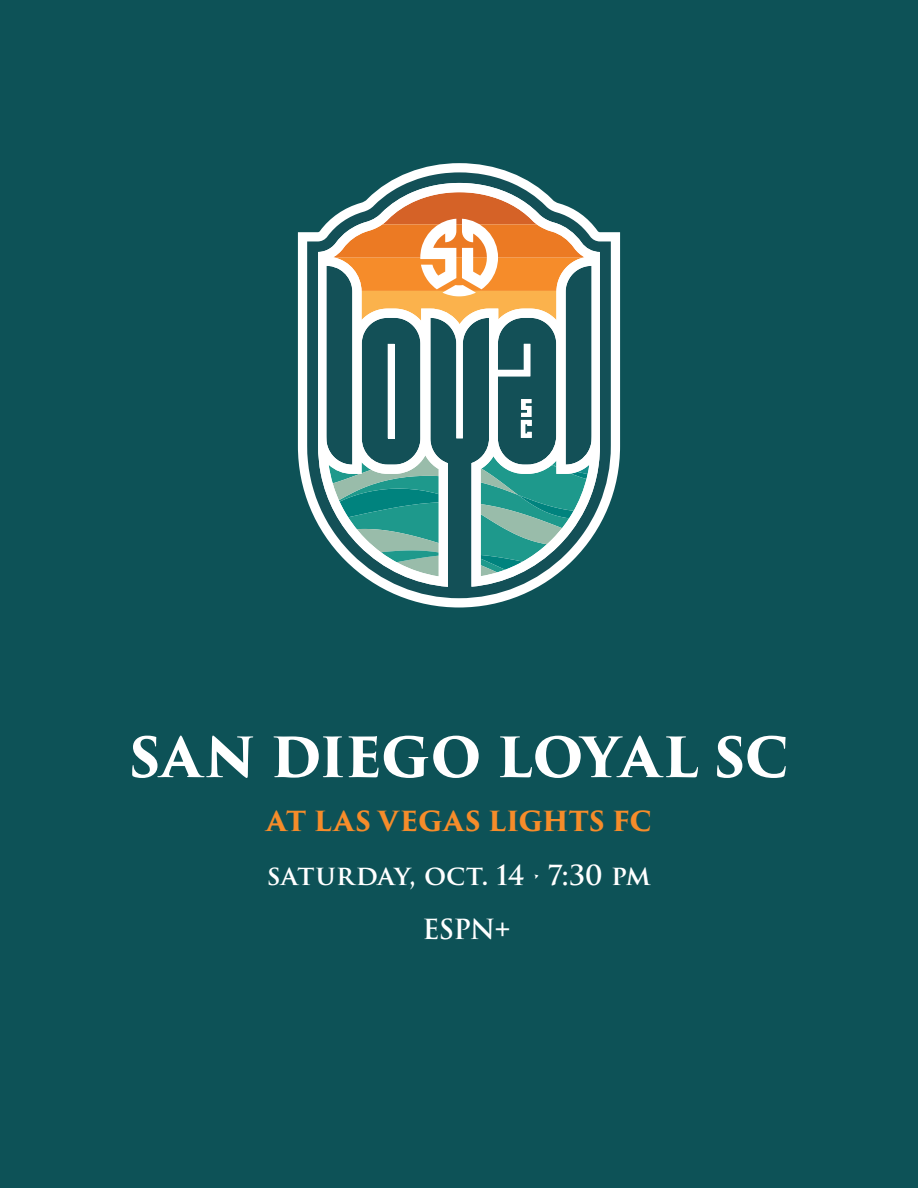
<style>
.page{position:relative;width:918px;height:1188px;background:#0d5257}
.page>*{position:absolute;margin:0;border:0;box-sizing:border-box;transform-origin:0 0}
.t1{font:700 54px "Trajan Pro 3";letter-spacing:-.015em;color:#fff}
.t2{font:600 27px/54px "Trajan Pro 3";letter-spacing:-.01em;color:#fff;text-align:center}
.t3{font:700 27px "Trajan Pro 3";letter-spacing:.005em;color:#f68c2a}
</style>
<div class="page">
<svg style="left:298px;top:163px;width:322px;height:445px"></svg>
<svg style="left:307px;top:172px;width:304px;height:426px"></svg>
<svg style="left:318px;top:183px;width:282px;height:404px"></svg>
<svg style="left:521px;top:399px;width:11px;height:39px"></svg>
<svg style="left:388px;top:344px;width:6px;height:94px"></svg>
<svg style="left:333px;top:192px;width:252px;height:132px;background:#d0a273"></svg>
<h1 class="t1" style="left:129px;top:717px;width:661px">SAN DIEGO LOYAL SC</h1>
<p class="t3" style="left:266px;top:801px;width:387px">AT LAS VEGAS LIGHTS FC</p>
<p class="t2" style="left:267px;top:849px;width:385px">saturday, oct. 14 · 7:30 pm<br>ESPN+</p>
</div>
